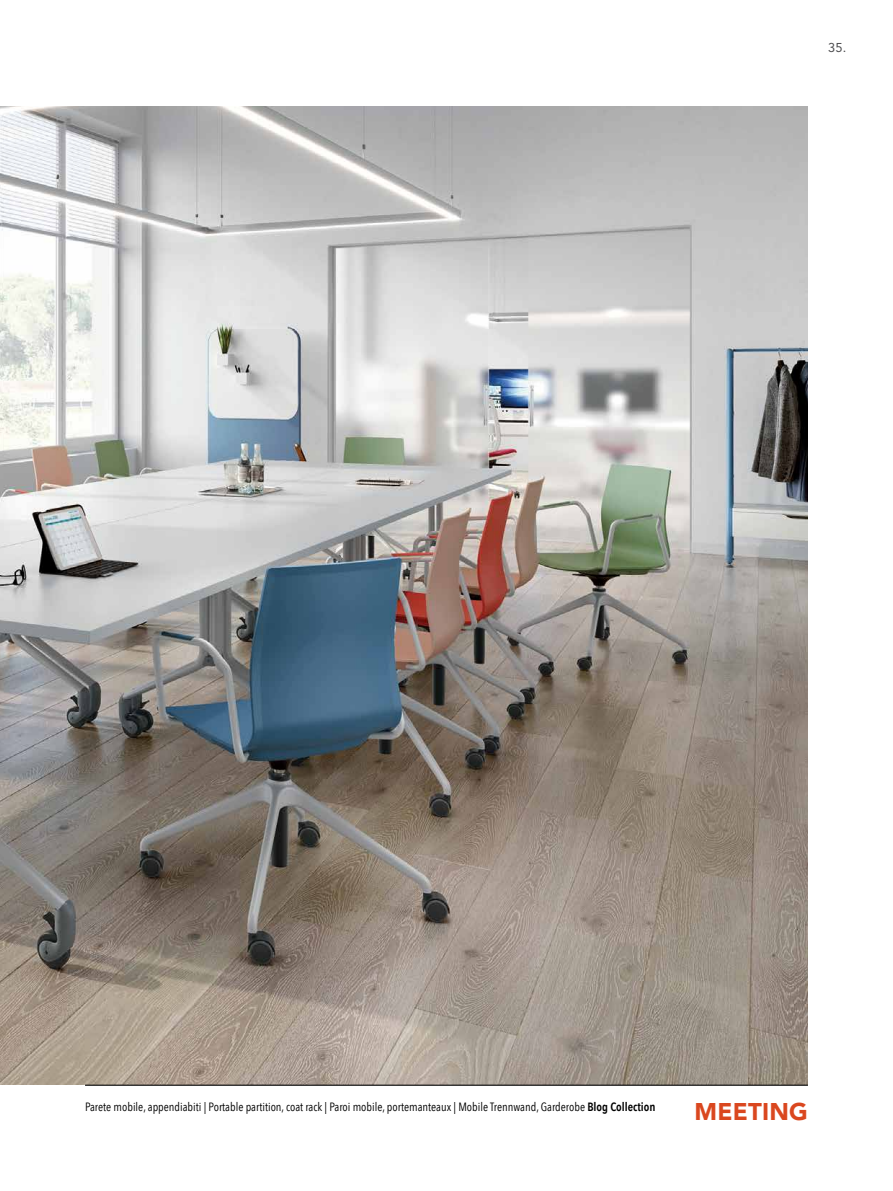
<style>
.page{position:relative;width:893px;height:1191px;background:#fff}
.page>*{position:absolute;margin:0;border:0;box-sizing:border-box;transform-origin:0 0}
.t1{font:900 24px "Avenir LT Std";letter-spacing:.01em;color:#da471f}
.t2{font:12.75px "Avenir LT Std";color:#4d4d4f}
.t3{font:12px "Avenir Next Condensed";color:#000}
.s1{font-weight:600}
</style>
<div class="page">
<img style="left:0;top:106px;width:808px;height:978px">
<hr style="left:85px;top:1084px;width:723px;height:1px;background:#000">
<p class="t2" style="left:828px;top:40px;width:19px">35.</p>
<p class="t3" style="left:85px;top:1096px;width:572px">Parete mobile, appendiabiti | Portable partition, coat rack | Paroi mobile, portemanteaux | Mobile Trennwand, Garderobe <span class="s1">Blog Collection</span></p>
<h1 class="t1" style="left:694px;top:1097px;width:115px">MEETING</h1>
</div>
